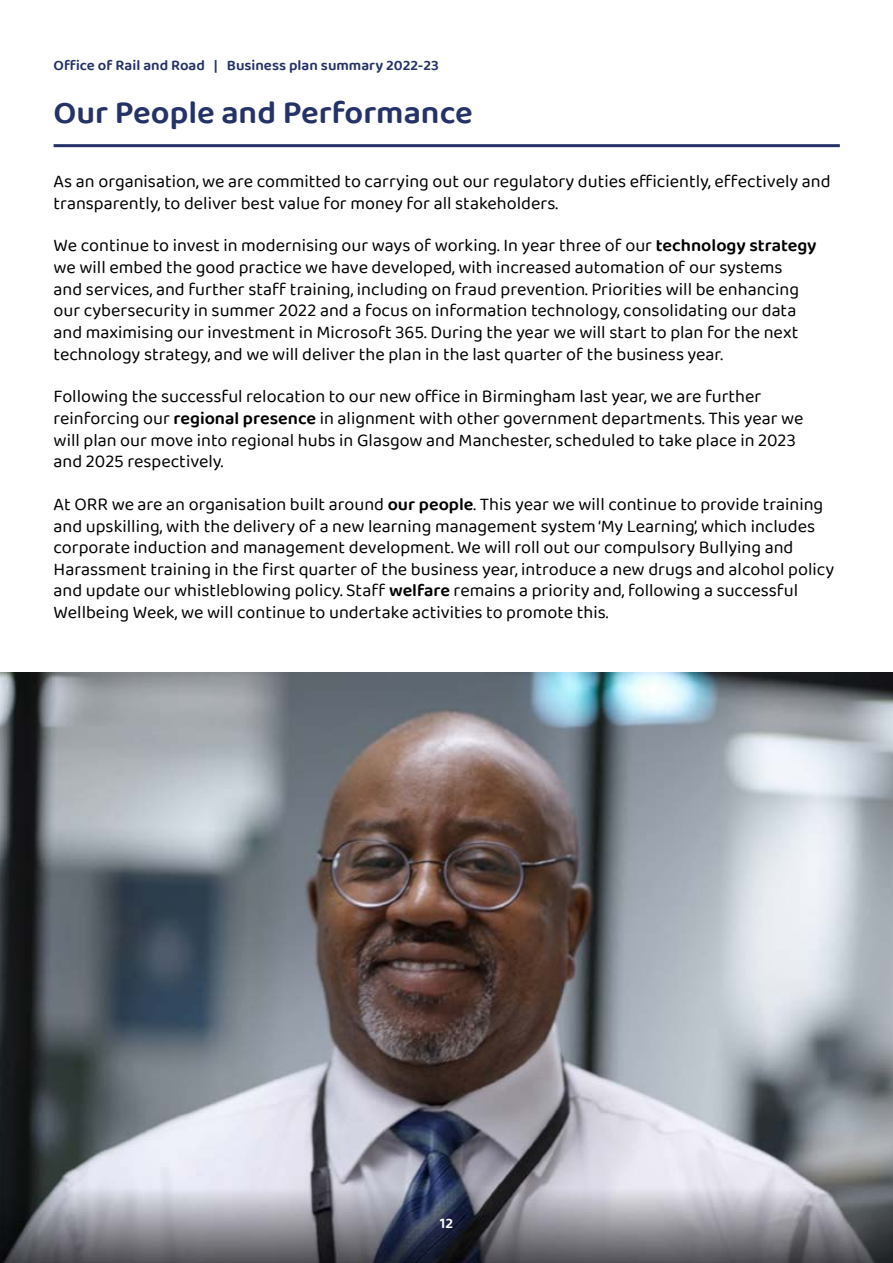
<style>
.page{position:relative;width:893px;height:1263px;background:#fff}
.page>*{position:absolute;margin:0;border:0;box-sizing:border-box;transform-origin:0 0}
.NEW_H3__chapter{font:600 33px "Baloo 2";color:#253268}
.Body_P{font:18px/21.6px "Baloo 2";color:#000}
.t1{font:600 15px "Baloo 2";color:#253268}
.t2{font:600 15px "Baloo 2";color:#fff}
.s1{font-weight:600}
</style>
<div class="page">
<hr style="left:54px;top:144px;width:786px;height:3px;background:#253268">
<img style="left:0;top:672px;width:893px;height:591px">
<p class="t1" style="left:54px;top:54px;width:387px">Office of Rail and Road | Business plan summary 2022-23</p>
<h3 class="NEW_H3__chapter" style="left:54px;top:88px;width:421px">Our People and Performance</h3>
<p class="Body_P" style="left:54px;top:171px;width:778px">As an organisation, we are committed to carrying out our regulatory duties efficiently, effectively and transparently, to deliver best value for money for all stakeholders.</p>
<p class="Body_P" style="left:54px;top:236px;width:764px">We continue to invest in modernising our ways of working. In year three of our <span class="s1">technology strategy </span>we will embed the good practice we have developed, with increased automation of our systems<br>and services, and further staff training, including on fraud prevention. Priorities will be enhancing our cybersecurity in summer 2022 and a focus on information technology, consolidating our data and maximising our investment in Microsoft 365. During the year we will start to plan for the next technology strategy, and we will deliver the plan in the last quarter of the business year.</p>
<p class="Body_P" style="left:54px;top:387px;width:751px">Following the successful relocation to our new office in Birmingham last year, we are further reinforcing our <span class="s1">regional presence</span> in alignment with other government departments. This year we will plan our move into regional hubs in Glasgow and Manchester, scheduled to take place in 2023 and 2025 respectively.</p>
<p class="Body_P" style="left:54px;top:494px;width:782px">At ORR we are an organisation built around <span class="s1">our people</span>. This year we will continue to provide training and upskilling, with the delivery of a new learning management system ‘My Learning’, which includes corporate induction and management development. We will roll out our compulsory Bullying and Harassment training in the first quarter of the business year, introduce a new drugs and alcohol policy and update our whistleblowing policy. Staff <span class="s1">welfare</span> remains a priority and, following a successful Wellbeing Week, we will continue to undertake activities to promote this.</p>
<p class="t2" style="left:440px;top:1212px;width:15px">12</p>
</div>
